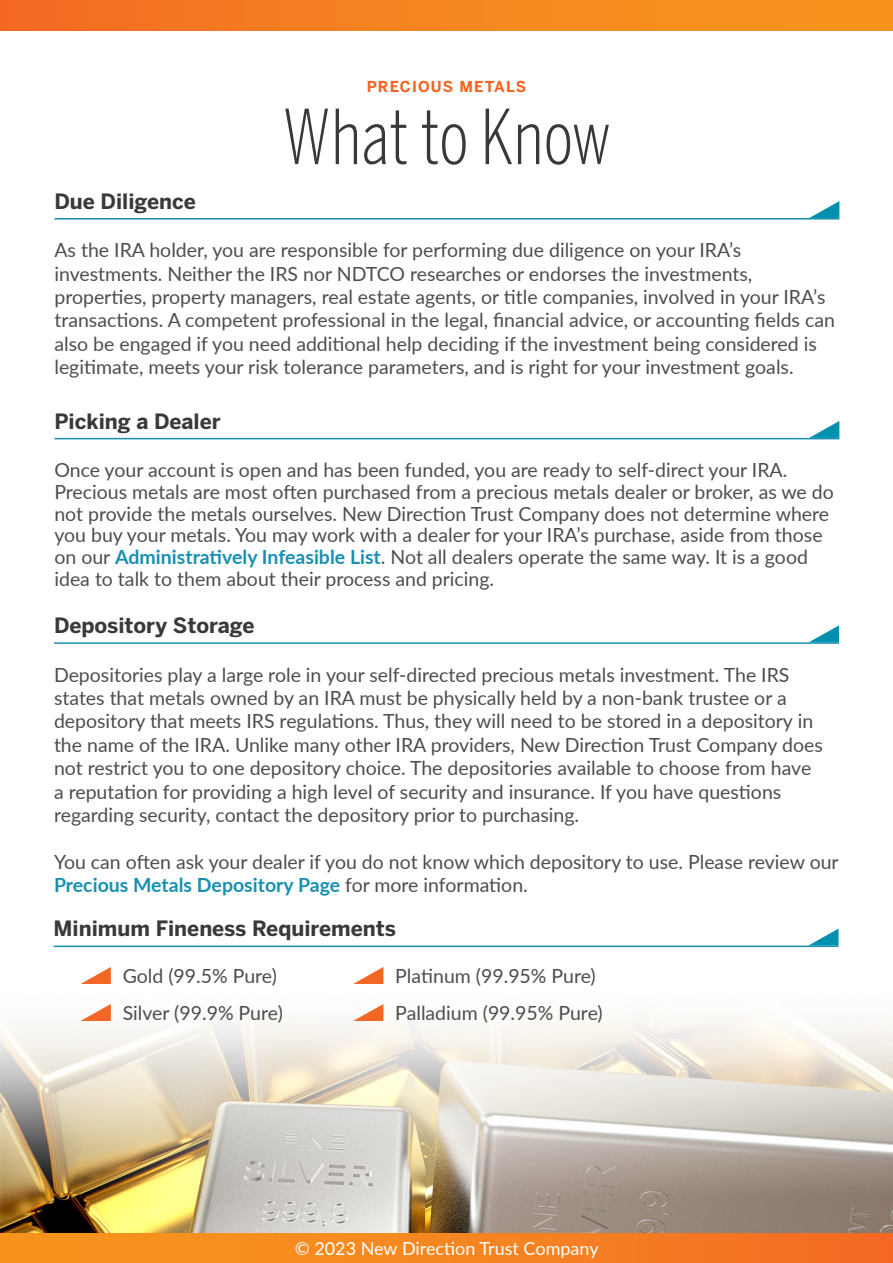
<style>
.page{position:relative;width:893px;height:1263px;background:#fff}
.page>*{position:absolute;margin:0;border:0;box-sizing:border-box;transform-origin:0 0}
.Headline_Small{font:300 75px "Benton Sans Comp";color:#393939}
.Main_Copy{font:700 21px "Benton Sans";color:#393939}
.t1{font:19.5px/23.4px "Lato";color:#4d4d4f}
.t2{font:18px "Lato";color:#fff}
.Subhead_Orange_CAPS{font:700 15px "Benton Sans";letter-spacing:.075em;color:#f36421}
.s1{font-weight:700;color:#1990b1}
.s2{color:#4e4d4e}
.s3{color:#4d4c4f}
</style>
<div class="page">
<div style="left:0;top:0;width:893px;height:30px;background:linear-gradient(to right,#f36d23,#f7991d)"></div>
<div style="left:0;top:1233px;width:893px;height:30px;background:linear-gradient(to right,#f7991d,#f36d23)"></div>
<img style="left:0;top:928px;width:893px;height:305px">
<hr style="left:54px;top:438px;width:785px;height:1px;background:#1990b1">
<svg style="left:809px;top:421px;width:30px;height:17px"></svg>
<hr style="left:54px;top:945px;width:784px;height:2px;background:#1990b1">
<svg style="left:808px;top:928px;width:30px;height:17px"></svg>
<svg style="left:81px;top:967px;width:30px;height:17px"></svg>
<svg style="left:81px;top:1004px;width:30px;height:17px"></svg>
<svg style="left:353px;top:967px;width:30px;height:17px"></svg>
<svg style="left:353px;top:1004px;width:30px;height:17px"></svg>
<hr style="left:54px;top:642px;width:785px;height:2px;background:#1990b1">
<svg style="left:809px;top:625px;width:30px;height:17px"></svg>
<hr style="left:54px;top:218px;width:785px;height:2px;background:#1990b1">
<svg style="left:809px;top:201px;width:30px;height:17px"></svg>
<p class="Subhead_Orange_CAPS" style="left:367px;top:78px;width:161px">PRECIOUS METALS</p>
<p class="Headline_Small" style="left:283px;top:94px;width:329px">What to Know</p>
<p class="Main_Copy" style="left:54px;top:189px;width:143px">Due Diligence</p>
<p class="t1" style="left:54px;top:238px;width:782px">As the IRA holder, you are responsible for performing due diligence on your IRA’s investments. Neither the IRS nor NDTCO researches or endorses the investments, properties, property managers, real estate agents, or title companies, involved in your IRA’s transactions. A competent professional in the legal, financial advice, or accounting fields can also be engaged if you need additional help deciding if the investment being considered is legitimate, meets your risk tolerance parameters, and is right for your investment goals.</p>
<p class="Main_Copy" style="left:54px;top:409px;width:168px">Picking a Dealer</p>
<p class="t1" style="left:54px;top:458px;width:781px;line-height:21.8px">Once your account is open and has been funded, you are ready to self-direct your IRA.<br>Precious metals are most often purchased from a precious metals dealer or broker, as we do not provide the metals ourselves. New Direction Trust Company does not determine where you buy your metals. You may work with a dealer for your IRA’s purchase, aside from those on our <span class="s1">Administratively Infeasible List</span>. Not all dealers operate the same way. It is a good idea to talk to them about their process and pricing.</p>
<p class="Main_Copy" style="left:54px;top:613px;width:202px">Depository Storage</p>
<p class="t1" style="left:54px;top:662px;width:770px">Depositories play a large role in your self-directed precious metals investment. The IRS states that metals owned by an IRA must be physically held by a non-bank trustee or a <span class="s2">depository that meets IRS regulations. Thus, they will need to be stored in a depository in </span>the name of the IRA. Unlike many other IRA providers, New Direction Trust Company does not restrict you to one depository choice. The depositories available to choose from have a reputation for providing a <span class="s3">high</span> level of security and insurance. If you have questions regarding security, contact the depository prior to purchasing.</p>
<p class="t1" style="left:54px;top:849px;width:786px">You can often ask your dealer if you do not know which depository to use. Please review our<br><span class="s1">Precious Metals Depository Page</span> for more information.</p>
<p class="Main_Copy" style="left:54px;top:916px;width:344px">Minimum Fineness Requirements</p>
<p class="t1" style="left:123px;top:963px;width:156px">Gold (99.5% Pure)</p>
<p class="t1" style="left:123px;top:1000px;width:162px">Silver (99.9% Pure)</p>
<p class="t1" style="left:395px;top:963px;width:202px">Platinum (99.95% Pure)</p>
<p class="t1" style="left:395px;top:1000px;width:209px">Palladium (99.95% Pure)</p>
<p class="t2" style="left:295px;top:1235px;width:305px">© 2023 New Direction Trust Company</p>
</div>
